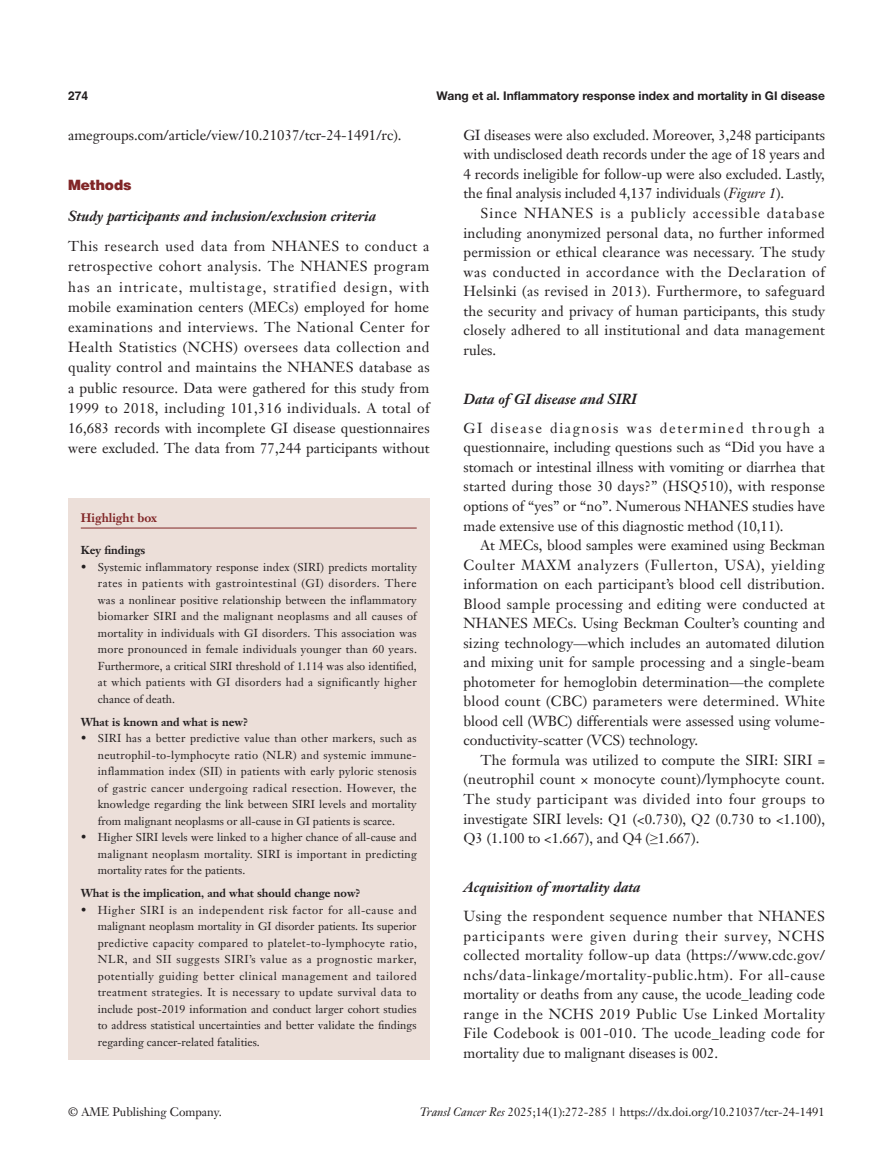
<style>
.page{position:relative;width:893px;height:1170px;background:#fff}
.page>*{position:absolute;margin:0;border:0;box-sizing:border-box;transform-origin:0 0}
.t1{font:14.25px/19.5px "Janson Text LT";color:#231f20;text-align:justify}
._2ji-6_5{font:italic 700 14.25px "Janson Text LT";color:#231f20}
._1ji-6_5{font:900 14.25px "Helvetica";color:#812627}
.t2{font:12px "Janson Text LT";color:#231f20}
.t3{font:700 12px "Helvetica Neue LT Pro";color:#231f20}
.Cite{font:700 12px "Janson Text LT";color:#812627}
.t4{font:700 12px "Helvetica";color:#231f20}
.Cite-2{font:11.25px/16.5px "Janson Text LT";color:#231f20;text-align:justify}
.Cite-3{font:700 11.25px "Janson Text LT";color:#231f20}
.s1{font-style:italic}
.s2{font-family:"Times New Roman"}
</style>
<div class="page">
<div style="left:68px;top:498px;width:361px;height:561px;background:#ecdfd9"></div>
<hr style="left:81px;top:527px;width:336px;height:1px;background:#812627">
<p class="t4" style="left:68px;top:88px;width:22px">274</p>
<p class="t3" style="left:437px;top:88px;width:390px">Wang et al. Inflammatory response index and mortality in GI disease</p>
<p class="t1" style="left:68px;top:125px;width:335px">amegroups.com/article/view/10.21037/tcr-24-1491/rc).</p>
<p class="_1ji-6_5" style="left:68px;top:176px;width:65px">Methods</p>
<p class="_2ji-6_5" style="left:68px;top:206px;width:310px">Study participants and inclusion/exclusion criteria</p>
<p class="t1" style="left:68px;top:236px;width:363px;line-height:20.2px">This research used data from NHANES to conduct a retrospective cohort analysis. The NHANES program has an intricate, multistage, stratified design, with mobile examination centers (MECs) employed for home examinations and interviews. The National Center for Health Statistics (NCHS) oversees data collection and quality control and maintains the NHANES database as a public resource. Data were gathered for this study from 1999 to 2018, including 101,316 individuals. A total of 16,683 records with incomplete GI disease questionnaires were excluded. The data from 77,244 participants without</p>
<p class="Cite" style="left:81px;top:509px;width:78px">Highlight box</p>
<p class="Cite-3" style="left:81px;top:543px;width:66px">Key findings</p>
<p class="Cite-2" style="left:98px;top:558px;width:321px;text-indent:-17px">• Systemic inflammatory response index (SIRI) predicts mortality rates in patients with gastrointestinal (GI) disorders. There was a nonlinear positive relationship between the inflammatory biomarker SIRI and the malignant neoplasms and all causes of mortality in individuals with GI disorders. This association was more pronounced in female individuals younger than 60 years.<br>Furthermore, a critical SIRI threshold of 1.114 was also identified, at which patients with GI disorders had a significantly higher chance of death.</p>
<p class="Cite-3" style="left:81px;top:714px;width:169px">What is known and what is new?</p>
<p class="Cite-2" style="left:98px;top:729px;width:320px;text-indent:-17px">• SIRI has a better predictive value than other markers, such as neutrophil-to-lymphocyte ratio (NLR) and systemic immune&shy;inflammation index (SII) in patients with early pyloric stenosis of gastric cancer undergoing radical resection. However, the knowledge regarding the link between SIRI levels and mortality from malignant neoplasms or all-cause in GI patients is scarce.</p>
<p class="Cite-2" style="left:98px;top:828px;width:321px;text-indent:-17px">• Higher SIRI levels were linked to a higher chance of all-cause and malignant neoplasm mortality. SIRI is important in predicting mortality rates for the patients.</p>
<p class="Cite-3" style="left:81px;top:885px;width:281px">What is the implication, and what should change now?</p>
<p class="Cite-2" style="left:98px;top:901px;width:321px;text-indent:-17px">• Higher SIRI is an independent risk factor for all-cause and malignant neoplasm mortality in GI disorder patients. Its superior predictive capacity compared to platelet-to-lymphocyte ratio, NLR, and SII suggests SIRI’s value as a prognostic marker, potentially guiding better clinical management and tailored treatment strategies. It is necessary to update survival data to include post-2019 information and conduct larger cohort studies to address statistical uncertainties and better validate the findings regarding cancer-related fatalities.</p>
<p class="t1" style="left:463px;top:125px;width:363px">GI diseases were also excluded. Moreover, 3,248 participants with undisclosed death records under the age of 18 years and 4 records ineligible for follow-up were also excluded. Lastly, the final analysis included 4,137 individuals (<span class="s1">Figure 1</span>).</p>
<p class="t1" style="left:463px;top:203px;width:363px;text-indent:17px">Since NHANES is a publicly accessible database including anonymized personal data, no further informed permission or ethical clearance was necessary. The study was conducted in accordance with the Declaration of Helsinki (as revised in 2013). Furthermore, to safeguard the security and privacy of human participants, this study closely adhered to all institutional and data management rules.</p>
<p class="_2ji-6_5" style="left:463px;top:389px;width:175px">Data of GI disease and SIRI</p>
<p class="t1" style="left:463px;top:418px;width:363px">GI disease diagnosis was determined through a questionnaire, including questions such as “Did you have a stomach or intestinal illness with vomiting or diarrhea that started during those 30 days?” (HSQ510), with response options of “yes” or “no”. Numerous NHANES studies have made extensive use of this diagnostic method (10,11).</p>
<p class="t1" style="left:463px;top:535px;width:363px;text-indent:17px">At MECs, blood samples were examined using Beckman Coulter MAXM analyzers (Fullerton, USA), yielding information on each participant’s blood cell distribution.<br>Blood sample processing and editing were conducted at NHANES MECs. Using Beckman Coulter’s counting and sizing technology—which includes an automated dilution and mixing unit for sample processing and a single-beam photometer for hemoglobin determination—the complete blood count (CBC) parameters were determined. White blood cell (WBC) differentials were assessed using volume&shy;conductivity-scatter (VCS) technology.</p>
<p class="t1" style="left:463px;top:750px;width:363px;text-indent:17px">The formula was utilized to compute the SIRI: SIRI = (neutrophil count × monocyte count)/lymphocyte count.<br>The study participant was divided into four groups to investigate SIRI levels: Q1 (&lt;0.730), Q2 (0.730 to &lt;1.100), Q3 (1.100 to &lt;1.667), and Q4 (<span class="s2">≥</span>1.667).</p>
<p class="_2ji-6_5" style="left:463px;top:877px;width:179px">Acquisition of mortality data</p>
<p class="t1" style="left:463px;top:906px;width:363px">Using the respondent sequence number that NHANES participants were given during their survey, NCHS collected mortality follow-up data (https://www.cdc.gov/ nchs/data-linkage/mortality-public.htm). For all-cause mortality or deaths from any cause, the ucode_leading code range in the NCHS 2019 Public Use Linked Mortality File Codebook is 001-010. The ucode_leading code for mortality due to malignant diseases is 002.</p>
<p class="t2" style="left:68px;top:1104px;width:155px">© AME Publishing Company.</p>
<p class="t2" style="left:420px;top:1104px;width:406px"><span class="s1">Transl Cancer Res</span> 2025;14(1):272-285 | https://dx.doi.org/10.21037/tcr-24-1491</p>
</div>
